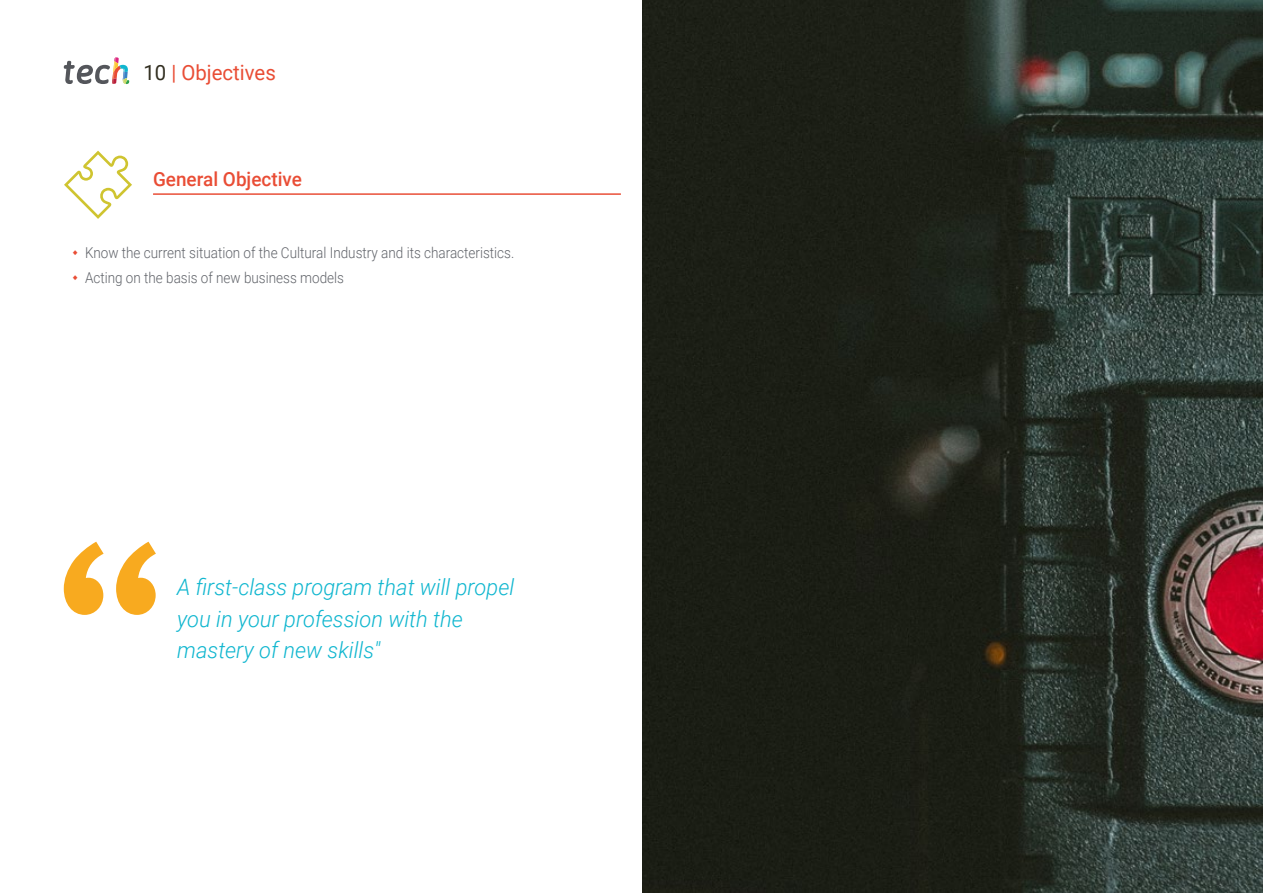
<style>
.page{position:relative;width:1263px;height:893px;background:#fff}
.page>*{position:absolute;margin:0;border:0;box-sizing:border-box;transform-origin:0 0}
.t1{font:italic 300 22.5px/31.5px "Roboto";color:#0fb6cf}
.t2{font:21px "Roboto";color:#e94d35}
.t3{font:500 19.5px "Roboto";color:#e94d35}
.t4{font:300 15px/25.2px "Roboto";color:#61646a;scale:.9 1}
.s1{color:#312e20}
</style>
<div class="page">
<hr style="left:153px;top:194px;width:468px;height:1px;background:#e94d35">
<svg style="left:64px;top:151px;width:68px;height:68px"></svg>
<img style="left:642px;top:0;width:621px;height:893px">
<svg style="left:64px;top:57px;width:65px;height:27px"></svg>
<svg style="left:64px;top:542px;width:92px;height:73px"></svg>
<h2 class="t2" style="left:144px;top:57px;width:134px"><span class="s1">10</span> | Objectives</h2>
<h3 class="t3" style="left:153px;top:165px;width:150px">General Objective</h3>
<p class="t4" style="left:85px;top:239px;width:478px">Know the current situation of the Cultural Industry and its characteristics.<br>Acting on the basis of new business models</p>
<h1 class="t1" style="left:177px;top:571px;width:338px">A first-class program that will propel you in your profession with the mastery of new skills"</h1>
</div>
